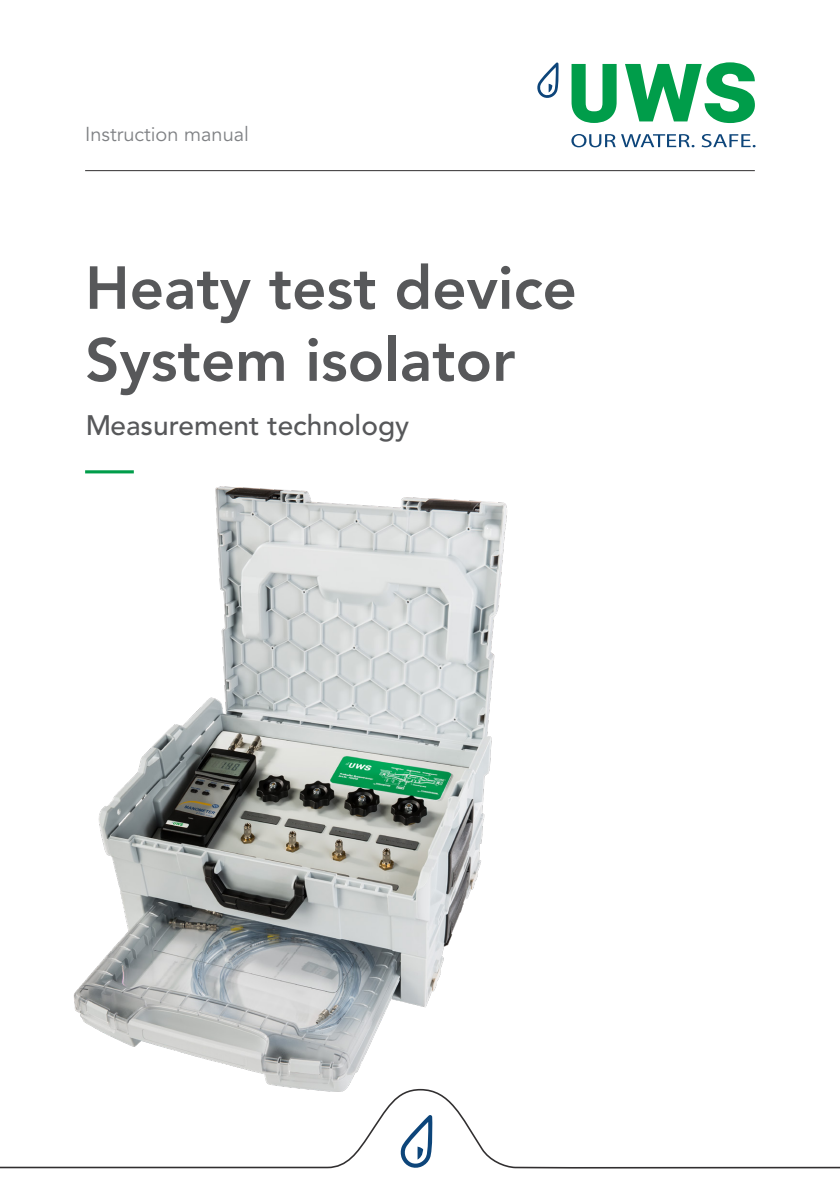
<style>
.page{position:relative;width:840px;height:1191px;background:#fff}
.page>*{position:absolute;margin:0;border:0;box-sizing:border-box;transform-origin:0 0}
.t1{font:800 60px/72px "Avenir LT Pro";color:#57585a}
.t2{font:500 28px "Avenir LT Pro";color:#57585a}
.t3{font:20px "Avenir LT Pro";color:#808285}
</style>
<div class="page">
<img style="left:73px;top:486px;width:434px;height:602px">
<hr style="left:85px;top:170px;width:669px;height:1px;background:#312f30">
<svg style="left:0;top:1088px;width:839px;height:81px"></svg>
<hr style="left:85px;top:470px;width:49px;height:3px;background:#009d4a">
<svg style="left:571px;top:134px;width:123px;height:13px"></svg>
<svg style="left:701px;top:134px;width:54px;height:13px"></svg>
<svg style="left:571px;top:62px;width:183px;height:61px"></svg>
<svg style="left:537px;top:62px;width:21px;height:36px"></svg>
<p class="t3" style="left:85px;top:122px;width:165px">Instruction manual</p>
<p class="t1" style="left:85px;top:252px;width:493px">Heaty test device<br>System isolator</p>
<p class="t2" style="left:85px;top:408px;width:325px">Measurement technology</p>
</div>
